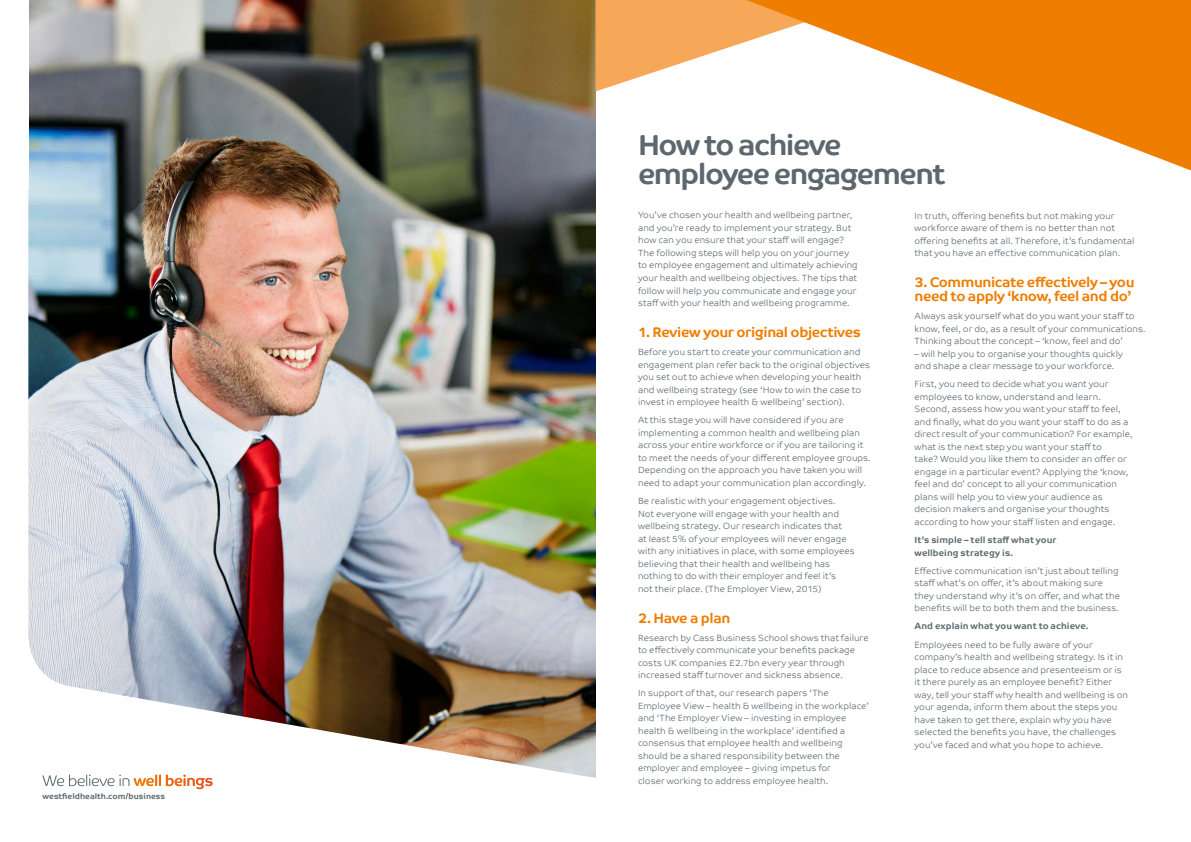
<style>
.page{position:relative;width:1191px;height:842px;background:#fff}
.page>*{position:absolute;margin:0;border:0;box-sizing:border-box;transform-origin:0 0}
.t1{font:700 29px/29px "Co Text";letter-spacing:-.055em;color:#5d686e}
.t2{font:700 14px/14px "Co Text";letter-spacing:-.03em;color:#ef7d00}
.t3{font:300 9px/12.5px "Co Text";letter-spacing:.005em;color:#5d686e}
.t4{font:700 9px/12.5px "Co Text";letter-spacing:.005em;color:#5d686e}
.t5{font:700 8px "Co Text";color:#5d686e}
</style>
<div class="page">
<img style="left:29px;top:0;width:566px;height:78px">
<img style="left:28px;top:78px;width:567px;height:629px">
<svg style="left:42px;top:707px;width:553px;height:83px"></svg>
<svg style="left:595px;top:0;width:151px;height:91px"></svg>
<svg style="left:746px;top:0;width:445px;height:170px"></svg>
<svg style="left:43px;top:775px;width:170px;height:14px"></svg>
<p class="t5" style="left:43px;top:792px;width:124px">westfieldhealth.com/business</p>
<h1 class="t1" style="left:638px;top:131px;width:309px">How to achieve employee engagement</h1>
<p class="t3" style="left:638px;top:209px;width:221px">You’ve chosen your health and wellbeing partner, and you’re ready to implement your strategy. But how can you ensure that your staff will engage?<br>The following steps will help you on your journey to employee engagement and ultimately achieving your health and wellbeing objectives. The tips that follow will help you communicate and engage your staff with your health and wellbeing programme.</p>
<h2 class="t2" style="left:638px;top:325px;width:224px">1. Review your original objectives</h2>
<p class="t3" style="left:638px;top:346px;width:234px">Before you start to create your communication and engagement plan refer back to the original objectives you set out to achieve when developing your health and wellbeing strategy (see ‘How to win the case to invest in employee health &amp; wellbeing’ section).</p>
<p class="t3" style="left:638px;top:414px;width:234px">At this stage you will have considered if you are implementing a common health and wellbeing plan across your entire workforce or if you are tailoring it to meet the needs of your different employee groups.<br>Depending on the approach you have taken you will need to adapt your communication plan accordingly.</p>
<p class="t3" style="left:638px;top:495px;width:218px">Be realistic with your engagement objectives.<br>Not everyone will engage with your health and wellbeing strategy. Our research indicates that<br>at least 5% of your employees will never engage with any initiatives in place, with some employees believing that their health and wellbeing has nothing to do with their employer and feel it’s<br>not their place. (The Employer View, 2015)</p>
<h2 class="t2" style="left:638px;top:611px;width:94px">2. Have a plan</h2>
<p class="t3" style="left:638px;top:631px;width:232px">Research by Cass Business School shows that failure to effectively communicate your benefits package costs UK companies £2.7bn every year through increased staff turnover and sickness absence.</p>
<p class="t3" style="left:638px;top:687px;width:232px">In support of that, our research papers ‘The Employee View – health &amp; wellbeing in the workplace’ and ‘The Employer View – investing in employee health &amp; wellbeing in the workplace’ identified a consensus that employee health and wellbeing should be a shared responsibility between the employer and employee – giving impetus for<br>closer working to address employee health.</p>
<p class="t3" style="left:914px;top:209px;width:221px">In truth, offering benefits but not making your workforce aware of them is no better than not offering benefits at all. Therefore, it’s fundamental that you have an effective communication plan.</p>
<h2 class="t2" style="left:914px;top:275px;width:221px">3. Communicate effectively – you need to apply ‘know, feel and do’</h2>
<p class="t3" style="left:914px;top:310px;width:233px">Always ask yourself what do you want your staff to know, feel, or do, as a result of your communications.<br>Thinking about the concept – ‘know, feel and do’</p>
<p class="t3" style="left:914px;top:347px;width:210px">– will help you to organise your thoughts quickly and shape a clear message to your workforce.</p>
<p class="t3" style="left:914px;top:378px;width:220px">First, you need to decide what you want your employees to know, understand and learn.<br>Second, assess how you want your staff to feel, and finally, what do you want your staff to do as a direct result of your communication? For example, what is the next step you want your staff to<br>take? Would you like them to consider an offer or engage in a particular event? Applying the ‘know, feel and do’ concept to all your communication plans will help you to view your audience as decision makers and organise your thoughts according to how your staff listen and engage.</p>
<p class="t4" style="left:914px;top:534px;width:144px">It’s simple – tell staff what your wellbeing strategy is.</p>
<p class="t3" style="left:914px;top:564px;width:207px">Effective communication isn’t just about telling staff what’s on offer, it’s about making sure they understand why it’s on offer, and what the benefits will be to both them and the business.</p>
<p class="t4" style="left:914px;top:620px;width:175px">And explain what you want to achieve.</p>
<p class="t3" style="left:914px;top:638px;width:215px">Employees need to be fully aware of your company’s health and wellbeing strategy. Is it in place to reduce absence and presenteeism or is it there purely as an employee benefit? Either way, tell your staff why health and wellbeing is on your agenda, inform them about the steps you have taken to get there, explain why you have selected the benefits you have, the challenges you’ve faced and what you hope to achieve.</p>
</div>
